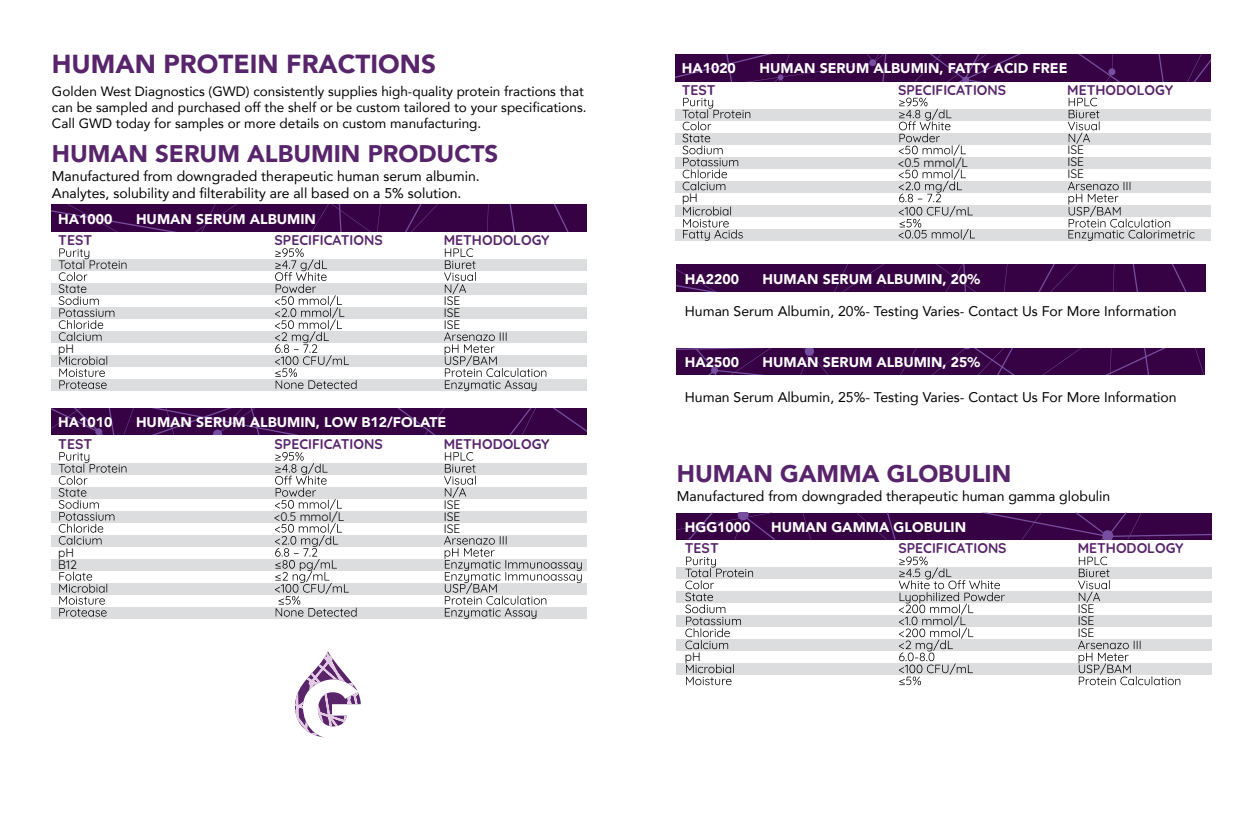
<style>
.page{position:relative;width:1260px;height:828px;background:#fff}
.page>*{position:absolute;margin:0;border:0;box-sizing:border-box;transform-origin:0 0}
.t1{font:900 26px "Avenir";color:#58246b}
.t2{font:900 24px "Avenir";color:#58246b}
.t3{font:14px/16.8px "Avenir";color:#010101}
.t4{font:900 14px "Avenir";color:#fff}
.t5{font:700 14px "Quicksand";color:#58246b}
.t6{font:13.6px/16.2px "Avenir";color:#010101}
.t7{font:12px/12px "Quicksand";color:#010101;text-align:justify}
</style>
<div class="page">
<svg style="left:295px;top:651px;width:66px;height:87px"></svg>
<div style="left:677px;top:591px;width:535px;height:12px;background:#dcddde"></div>
<div style="left:677px;top:615px;width:535px;height:12px;background:#dcddde"></div>
<div style="left:677px;top:639px;width:535px;height:12px;background:#dcddde"></div>
<div style="left:677px;top:663px;width:535px;height:12px;background:#dcddde"></div>
<div style="left:677px;top:567px;width:535px;height:12px;background:#dcddde"></div>
<svg style="left:677px;top:513px;width:535px;height:27px;background:#3a0548"></svg>
<svg style="left:899px;top:557px;width:106px;height:128px"></svg>
<svg style="left:685px;top:557px;width:68px;height:92px"></svg>
<svg style="left:686px;top:664px;width:48px;height:21px"></svg>
<svg style="left:1078px;top:557px;width:32px;height:46px"></svg>
<svg style="left:1078px;top:641px;width:102px;height:44px"></svg>
<div style="left:677px;top:264px;width:529px;height:27px;background:#370244"></div>
<svg style="left:677px;top:348px;width:528px;height:27px;background:#390547"></svg>
<div style="left:675px;top:133px;width:535px;height:12px;background:#dcddde"></div>
<div style="left:675px;top:157px;width:535px;height:12px;background:#dcddde"></div>
<div style="left:675px;top:181px;width:535px;height:12px;background:#dcddde"></div>
<div style="left:675px;top:205px;width:535px;height:12px;background:#dcddde"></div>
<div style="left:675px;top:229px;width:535px;height:12px;background:#dcddde"></div>
<div style="left:675px;top:109px;width:535px;height:12px;background:#dcddde"></div>
<svg style="left:675px;top:54px;width:535px;height:27px;background:#390548"></svg>
<div style="left:1108px;top:68px;width:7px;height:7px;background:#764fa0;border-radius:50%"></div>
<svg style="left:899px;top:98px;width:67px;height:58px"></svg>
<svg style="left:682px;top:98px;width:68px;height:92px"></svg>
<svg style="left:1068px;top:98px;width:32px;height:46px"></svg>
<svg style="left:899px;top:169px;width:76px;height:71px"></svg>
<svg style="left:683px;top:207px;width:60px;height:34px"></svg>
<svg style="left:1068px;top:182px;width:127px;height:59px"></svg>
<div style="left:52px;top:487px;width:535px;height:12px;background:#dcddde"></div>
<div style="left:52px;top:511px;width:535px;height:12px;background:#dcddde"></div>
<div style="left:52px;top:535px;width:535px;height:12px;background:#dcddde"></div>
<div style="left:52px;top:559px;width:535px;height:12px;background:#dcddde"></div>
<div style="left:52px;top:583px;width:535px;height:12px;background:#dcddde"></div>
<div style="left:52px;top:607px;width:535px;height:12px;background:#dcddde"></div>
<div style="left:52px;top:463px;width:535px;height:12px;background:#dcddde"></div>
<svg style="left:52px;top:408px;width:535px;height:27px;background:#3a0548"></svg>
<div style="left:95px;top:428px;width:7px;height:7px;background:#764fa0;border-radius:50%"></div>
<svg style="left:275px;top:452px;width:67px;height:58px"></svg>
<svg style="left:275px;top:523px;width:82px;height:94px"></svg>
<svg style="left:59px;top:452px;width:67px;height:93px"></svg>
<svg style="left:59px;top:572px;width:48px;height:45px"></svg>
<svg style="left:444px;top:452px;width:32px;height:46px"></svg>
<svg style="left:444px;top:536px;width:138px;height:83px"></svg>
<div style="left:52px;top:283px;width:535px;height:12px;background:#dcddde"></div>
<div style="left:52px;top:307px;width:535px;height:12px;background:#dcddde"></div>
<div style="left:52px;top:331px;width:535px;height:12px;background:#dcddde"></div>
<div style="left:52px;top:355px;width:535px;height:12px;background:#dcddde"></div>
<div style="left:52px;top:379px;width:535px;height:12px;background:#dcddde"></div>
<div style="left:52px;top:259px;width:535px;height:12px;background:#dcddde"></div>
<div style="left:52px;top:204px;width:535px;height:27px;background:#370244"></div>
<svg style="left:275px;top:248px;width:82px;height:141px"></svg>
<svg style="left:59px;top:248px;width:67px;height:93px"></svg>
<svg style="left:59px;top:356px;width:48px;height:33px"></svg>
<svg style="left:444px;top:248px;width:32px;height:46px"></svg>
<svg style="left:444px;top:332px;width:102px;height:59px"></svg>
<h1 class="t1" style="left:52px;top:42px;width:386px">HUMAN PROTEIN FRACTIONS</h1>
<p class="t6" style="left:52px;top:82px;width:536px">Golden West Diagnostics (GWD) consistently supplies high-quality protein fractions that can be sampled and purchased off the shelf or be custom tailored to your specifications.<br>Call GWD today for samples or more details on custom manufacturing.</p>
<p class="t3" style="left:52px;top:167px;width:429px">Manufactured from downgraded therapeutic human serum albumin.<br>Analytes, solubility and filterability are all based on a 5% solution.</p>
<h2 class="t2" style="left:52px;top:133px;width:448px">HUMAN SERUM ALBUMIN PRODUCTS</h2>
<p class="t4" style="left:58px;top:207px;width:56px">HA1000</p>
<p class="t4" style="left:136px;top:207px;width:181px">HUMAN SERUM ALBUMIN</p>
<p class="t5" style="left:58px;top:228px;width:35px">TEST</p>
<p class="t5" style="left:275px;top:228px;width:110px">SPECIFICATIONS</p>
<p class="t5" style="left:444px;top:228px;width:107px">METHODOLOGY</p>
<p class="t7" style="left:58px;top:341px;width:17px">pH</p>
<p class="t7" style="left:444px;top:293px;width:18px">ISE ISE ISE</p>
<p class="t4" style="left:58px;top:410px;width:56px">HA1010</p>
<p class="t4" style="left:136px;top:410px;width:312px">HUMAN SERUM ALBUMIN, LOW B12/FOLATE</p>
<p class="t5" style="left:58px;top:432px;width:35px">TEST</p>
<p class="t5" style="left:275px;top:432px;width:110px">SPECIFICATIONS</p>
<p class="t5" style="left:444px;top:432px;width:107px">METHODOLOGY</p>
<p class="t7" style="left:58px;top:545px;width:20px">pH<br>B12</p>
<p class="t7" style="left:274px;top:510px;width:71px">&lt;0.5 mmol/L</p>
<p class="t7" style="left:444px;top:497px;width:18px">ISE ISE ISE</p>
<p class="t4" style="left:682px;top:57px;width:56px">HA1020</p>
<p class="t4" style="left:760px;top:57px;width:309px">HUMAN SERUM ALBUMIN, FATTY ACID FREE</p>
<p class="t5" style="left:682px;top:78px;width:35px">TEST</p>
<p class="t5" style="left:898px;top:78px;width:110px">SPECIFICATIONS</p>
<p class="t5" style="left:1067px;top:78px;width:107px">METHODOLOGY</p>
<p class="t7" style="left:682px;top:191px;width:17px">pH</p>
<p class="t7" style="left:898px;top:156px;width:71px">&lt;0.5 mmol/L</p>
<p class="t4" style="left:685px;top:267px;width:56px">HA2200</p>
<p class="t4" style="left:763px;top:267px;width:219px">HUMAN SERUM ALBUMIN, 20%</p>
<p class="t7" style="left:1068px;top:143px;width:18px">ISE ISE ISE</p>
<p class="t3" style="left:685px;top:303px;width:493px">Human Serum Albumin, 20%- Testing Varies- Contact Us For More Information</p>
<p class="t4" style="left:685px;top:350px;width:56px">HA2500</p>
<p class="t4" style="left:763px;top:350px;width:219px">HUMAN SERUM ALBUMIN, 25%</p>
<p class="t3" style="left:685px;top:388px;width:493px">Human Serum Albumin, 25%- Testing Varies- Contact Us For More Information</p>
<h2 class="t2" style="left:677px;top:453px;width:336px">HUMAN GAMMA GLOBULIN</h2>
<p class="t3" style="left:677px;top:488px;width:435px">Manufactured from downgraded therapeutic human gamma globulin</p>
<p class="t4" style="left:685px;top:515px;width:67px">HGG1000</p>
<p class="t4" style="left:771px;top:515px;width:196px">HUMAN GAMMA GLOBULIN</p>
<p class="t5" style="left:685px;top:537px;width:35px">TEST</p>
<p class="t5" style="left:898px;top:537px;width:110px">SPECIFICATIONS</p>
<p class="t5" style="left:1078px;top:537px;width:107px">METHODOLOGY</p>
<p class="t7" style="left:685px;top:650px;width:17px">pH</p>
<p class="t7" style="left:1078px;top:602px;width:18px">ISE ISE ISE</p>
</div>
